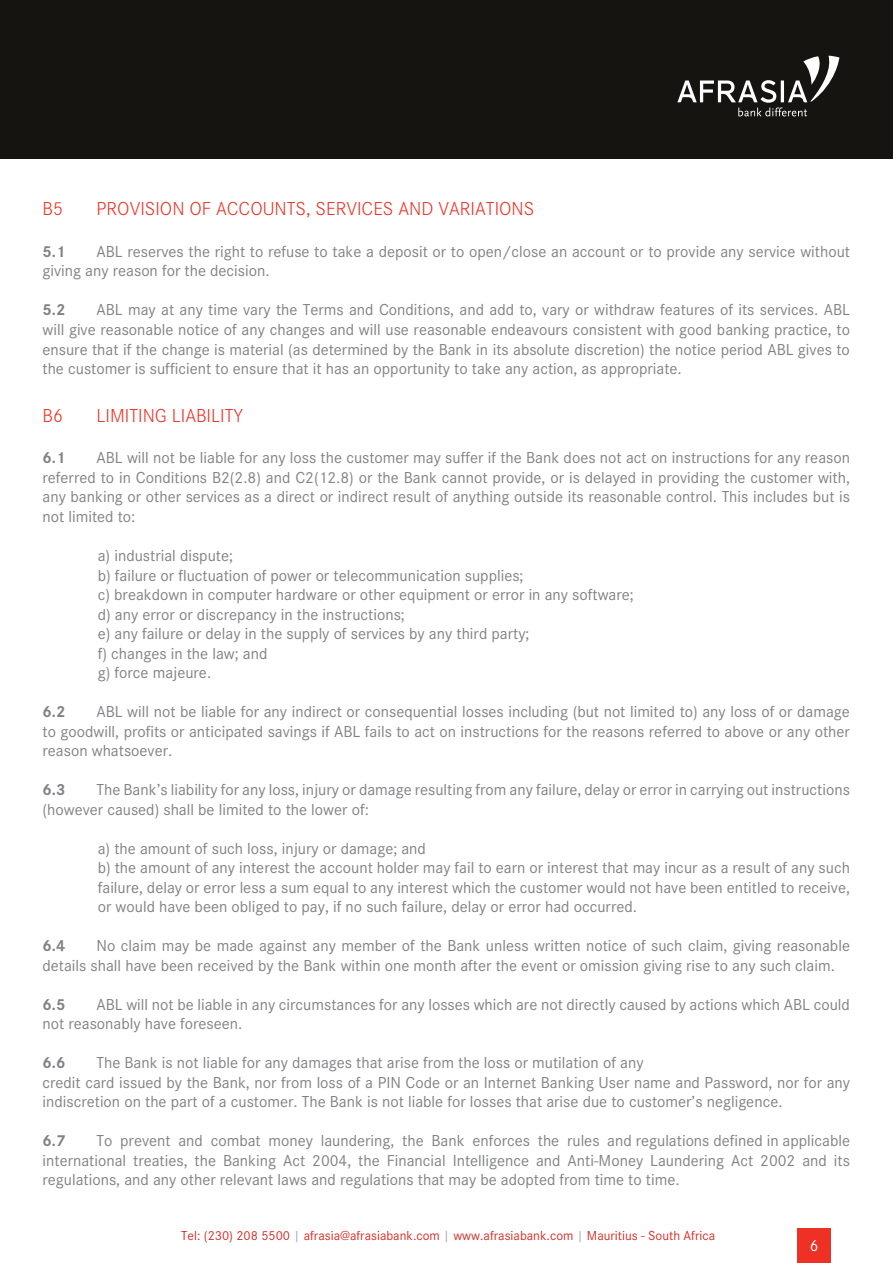
<style>
.page{position:relative;width:893px;height:1263px;background:#fff}
.page>*{position:absolute;margin:0;border:0;box-sizing:border-box;transform-origin:0 0}
.t1{font:300 19.5px "Corporate S";color:#ee3124}
.t2{font:16.5px/19.5px "Corporate S";color:#808285}
.t3{font:700 16.5px "Corporate S";color:#808285}
.t4{font:16.5px "Corporate S";color:#fff}
.t5{font:13.5px "Corporate S";color:#d42e27}
.s1{color:#a6a8ab}
</style>
<div class="page">
<div style="left:797px;top:1229px;width:34px;height:34px;background:#ee3124"></div>
<div style="left:0;top:0;width:893px;height:159px;background:#151410"></div>
<svg style="left:677px;top:56px;width:162px;height:60px"></svg>
<p class="t1" style="left:43px;top:198px;width:22px">B5</p>
<p class="t1" style="left:97px;top:198px;width:439px">PROVISION OF ACCOUNTS, SERVICES AND VARIATIONS</p>
<p class="t2" style="left:43px;top:242px;width:809px;text-indent:54px">ABL reserves the right to refuse to take a deposit or to open/close an account or to provide any service without giving any reason for the decision.</p>
<p class="t3" style="left:43px;top:301px;width:24px">5.2</p>
<p class="t3" style="left:43px;top:242px;width:24px">5.1</p>
<p class="t2" style="left:43px;top:300px;width:809px;text-align:justify;text-indent:54px">ABL may at any time vary the Terms and Conditions, and add to, vary or withdraw features of its services. ABL will give reasonable notice of any changes and will use reasonable endeavours consistent with good banking practice, to ensure that if the change is material (as determined by the Bank in its absolute discretion) the notice period ABL gives to the customer is sufficient to ensure that it has an opportunity to take any action, as appropriate.</p>
<p class="t1" style="left:43px;top:404px;width:22px">B6</p>
<p class="t1" style="left:97px;top:404px;width:148px">LIMITING LIABILITY</p>
<p class="t2" style="left:43px;top:448px;width:809px;text-align:justify;text-indent:54px">ABL will not be liable for any loss the customer may suffer if the Bank does not act on instructions for any reason referred to in Conditions B2(2.8) and C2(12.8) or the Bank cannot provide, or is delayed in providing the customer with, any banking or other services as a direct or indirect result of anything outside its reasonable control. This includes but is not limited to:</p>
<p class="t2" style="left:98px;top:546px;width:537px">a) industrial dispute;<br>b) failure or fluctuation of power or telecommunication supplies;<br>c) breakdown in computer hardware or other equipment or error in any software; d) any error or discrepancy in the instructions;<br>e) any failure or delay in the supply of services by any third party;<br>f) changes in the law; and<br>g) force majeure.</p>
<p class="t3" style="left:43px;top:702px;width:24px">6.2</p>
<p class="t3" style="left:43px;top:448px;width:24px">6.1</p>
<p class="t2" style="left:43px;top:702px;width:809px;text-align:justify;text-indent:54px">ABL will not be liable for any indirect or consequential losses including (but not limited to) any loss of or damage to goodwill, profits or anticipated savings if ABL fails to act on instructions for the reasons referred to above or any other reason whatsoever.</p>
<p class="t3" style="left:43px;top:780px;width:24px">6.3</p>
<p class="t2" style="left:43px;top:780px;width:809px;text-indent:54px">The Bank’s liability for any loss, injury or damage resulting from any failure, delay or error in carrying out instructions (however caused) shall be limited to the lower of:</p>
<p class="t2" style="left:98px;top:838px;width:754px">a) the amount of such loss, injury or damage; and<br>b) the amount of any interest the account holder may fail to earn or interest that may incur as a result of any such failure, delay or error less a sum equal to any interest which the customer would not have been entitled to receive, or would have been obliged to pay, if no such failure, delay or error had occurred.</p>
<p class="t3" style="left:43px;top:936px;width:24px">6.4</p>
<p class="t2" style="left:43px;top:936px;width:809px;text-indent:54px">No claim may be made against any member of the Bank unless written notice of such claim, giving reasonable details shall have been received by the Bank within one month after the event or omission giving rise to any such claim.</p>
<p class="t3" style="left:43px;top:995px;width:24px">6.5</p>
<p class="t2" style="left:43px;top:994px;width:809px;text-indent:54px">ABL will not be liable in any circumstances for any losses which are not directly caused by actions which ABL could not reasonably have foreseen.</p>
<p class="t3" style="left:43px;top:1053px;width:24px">6.6</p>
<p class="t2" style="left:43px;top:1053px;width:809px;text-indent:54px">The Bank is not liable for any damages that arise from the loss or mutilation of any<br>credit card issued by the Bank, nor from loss of a PIN Code or an Internet Banking User name and Password, nor for any indiscretion on the part of a customer. The Bank is not liable for losses that arise due to customer’s negligence.</p>
<p class="t3" style="left:43px;top:1131px;width:24px">6.7</p>
<p class="t2" style="left:43px;top:1131px;width:809px;text-align:justify;text-indent:54px">To prevent and combat money laundering, the Bank enforces the rules and regulations defined in applicable international treaties, the Banking Act 2004, the Financial Intelligence and Anti-Money Laundering Act 2002 and its regulations, and any other relevant laws and regulations that may be adopted from time to time.</p>
<p class="t5" style="left:181px;top:1228px;width:535px">Tel: (230) 208 5500 <span class="s1">|</span> afrasia@afrasiabank.com <span class="s1">|</span> www.afrasiabank.com <span class="s1">|</span> Mauritius - South Africa</p>
<p class="t4" style="left:810px;top:1236px;width:10px">6</p>
</div>
